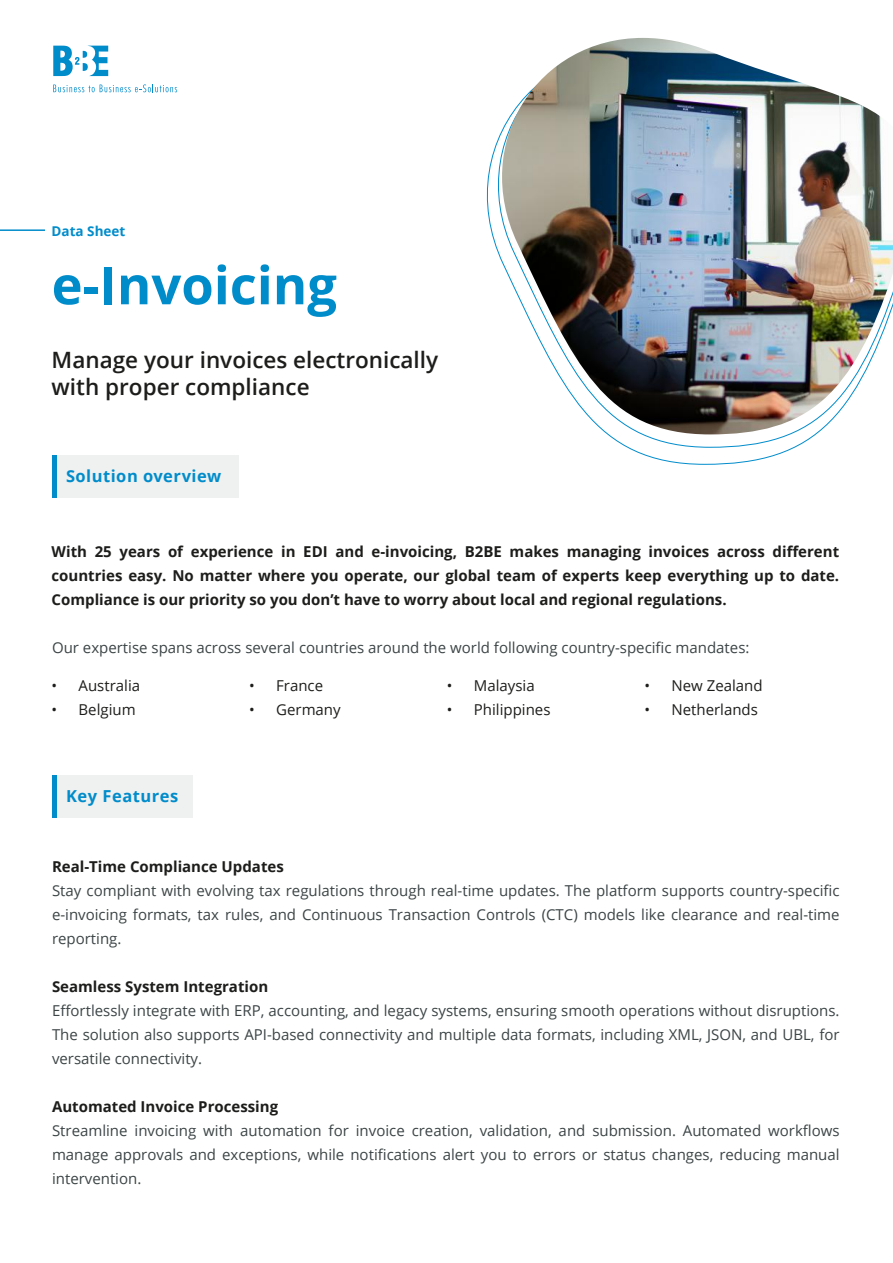
<style>
.page{position:relative;width:893px;height:1263px;background:#fff}
.page>*{position:absolute;margin:0;border:0;box-sizing:border-box;transform-origin:0 0}
.t1{font:700 52.5px "Open Sans";color:#008ccb}
.t2{font:600 22.5px/27px "Open Sans";color:#1d1d1b}
.t3{font:700 16.5px "Open Sans";letter-spacing:.03em;color:#008ccb}
.t4{font:15px/24px "Open Sans";color:#3c4445;text-align:justify}
.t5{font:700 15px/24px "Open Sans";color:#1d1d1b;text-align:justify}
.t6{font:15px "Open Sans";color:#1d1d1b}
.t7{font:700 13.5px "Open Sans";color:#008ccb}
</style>
<div class="page">
<svg style="left:486px;top:139px;width:331px;height:326px"></svg>
<img style="left:498px;top:38px;width:395px;height:396px">
<div style="left:52px;top:455px;width:187px;height:43px;background:#eff0f0"></div>
<div style="left:52px;top:455px;width:5px;height:43px;background:#008ccb"></div>
<svg style="left:53px;top:45px;width:55px;height:31px"></svg>
<svg style="left:53px;top:84px;width:124px;height:8px"></svg>
<hr style="left:0;top:229px;width:45px;height:2px;background:#008ccb">
<div style="left:52px;top:776px;width:141px;height:42px;background:#eff0f0"></div>
<div style="left:52px;top:776px;width:5px;height:42px;background:#008ccb"></div>
<p class="t7" style="left:52px;top:222px;width:75px">Data Sheet</p>
<h1 class="t1" style="left:52px;top:248px;width:287px">e-Invoicing</h1>
<h2 class="t2" style="left:52px;top:346px;width:388px">Manage your invoices electronically with proper compliance</h2>
<p class="t3" style="left:66px;top:464px;width:157px">Solution overview</p>
<p class="t5" style="left:52px;top:539px;width:789px">With 25 years of experience in EDI and e-invoicing, B2BE makes managing invoices across different countries easy. No matter where you operate, our global team of experts keep everything up to date.<br>Compliance is our priority so you don’t have to worry about local and regional regulations.</p>
<p class="t4" style="left:52px;top:636px;width:699px">Our expertise spans across several countries around the world following country-specific mandates:</p>
<p class="t6" style="left:52px;top:676px;width:90px">• Australia</p>
<p class="t6" style="left:52px;top:700px;width:86px">• Belgium</p>
<p class="t3" style="left:66px;top:785px;width:114px">Key Features</p>
<p class="t6" style="left:249px;top:676px;width:75px">• France</p>
<p class="t6" style="left:249px;top:700px;width:93px">• Germany</p>
<p class="t6" style="left:447px;top:676px;width:89px">• Malaysia</p>
<p class="t6" style="left:447px;top:700px;width:105px">• Philippines</p>
<p class="t6" style="left:644px;top:676px;width:120px">• New Zealand</p>
<p class="t6" style="left:644px;top:700px;width:115px">• Netherlands</p>
<p class="t5" style="left:52px;top:854px;width:233px">Real-Time Compliance Updates</p>
<p class="t4" style="left:52px;top:878px;width:789px">Stay compliant with evolving tax regulations through real-time updates. The platform supports country-specific e-invoicing formats, tax rules, and Continuous Transaction Controls (CTC) models like clearance and real-time reporting.</p>
<p class="t5" style="left:52px;top:974px;width:218px">Seamless System Integration</p>
<p class="t4" style="left:52px;top:998px;width:789px">Effortlessly integrate with ERP, accounting, and legacy systems, ensuring smooth operations without disruptions.<br>The solution also supports API-based connectivity and multiple data formats, including XML, JSON, and UBL, for versatile connectivity.</p>
<p class="t5" style="left:52px;top:1094px;width:228px">Automated Invoice Processing</p>
<p class="t4" style="left:52px;top:1118px;width:789px">Streamline invoicing with automation for invoice creation, validation, and submission. Automated workflows manage approvals and exceptions, while notifications alert you to errors or status changes, reducing manual intervention.</p>
</div>
